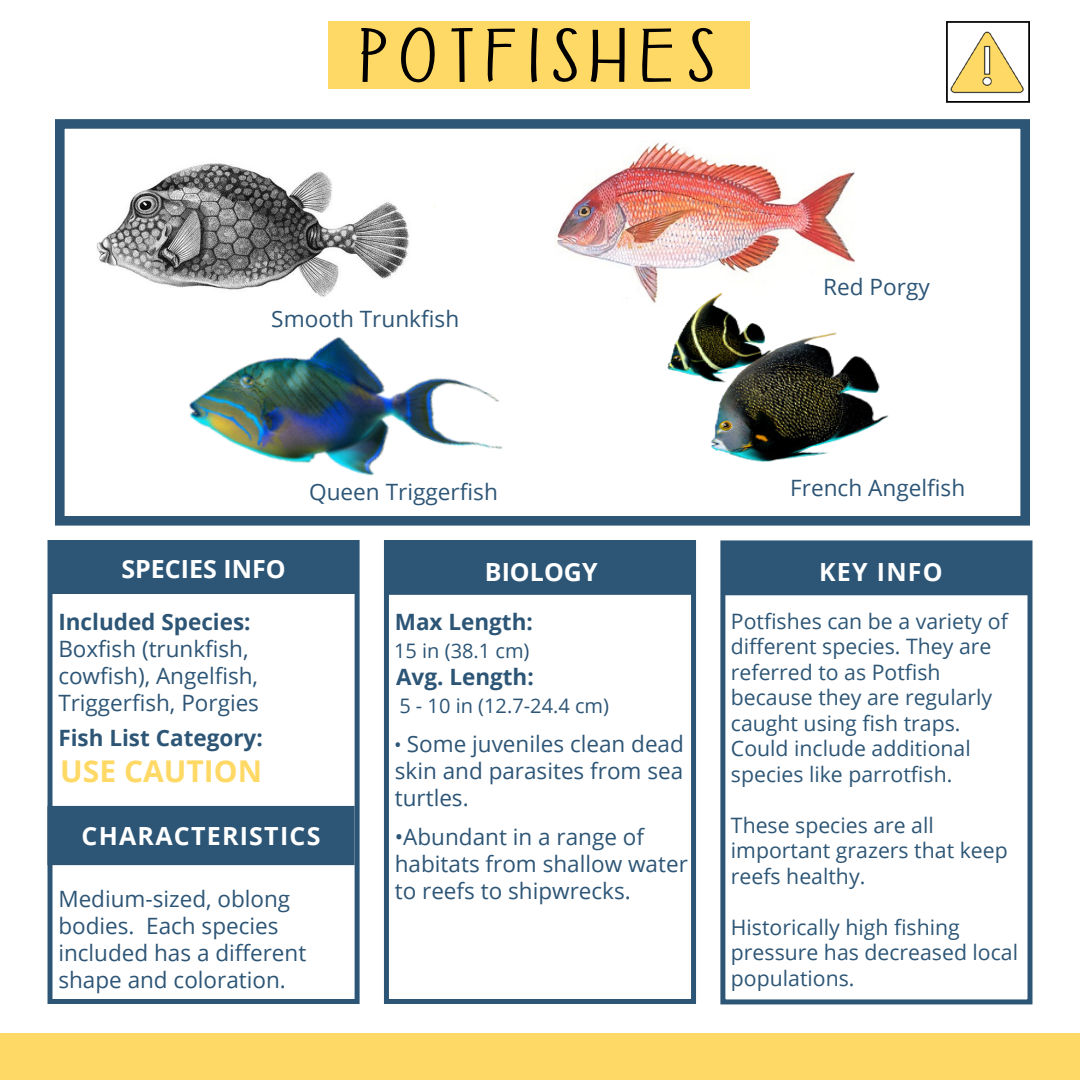
<style>
.page{position:relative;width:1080px;height:1080px;background:#fff}
.page>*{position:absolute;margin:0;border:0;box-sizing:border-box;transform-origin:0 0}
.t1{font:90px "Raport Sans Regular";letter-spacing:.1em;color:#000;scale:1.5 1}
.t2{font:700 30px "Open Sans";color:#ffd966}
.t3{font:700 25px "Open Sans";letter-spacing:.05em;color:#fff}
.t4{font:700 25px "Open Sans";color:#fff}
.t5{font:22.5px/27px "Open Sans";color:#2d5576}
.t6{font:700 22.5px "Open Sans";color:#2d5576}
.t7{font:21.25px/25.5px "Open Sans";color:#2d5676}
.t8{font:20px "Open Sans";color:#2d5576}
.s1{font-size:20px}
</style>
<div class="page">
<img style="left:96px;top:163px;width:340px;height:134px">
<div style="left:720px;top:540px;width:312px;height:464px;border:5px solid #2d5576"></div>
<div style="left:384px;top:540px;width:312px;height:464px;border:5px solid #2d5576"></div>
<div style="left:328px;top:21px;width:421px;height:68px;background:#ffd966"></div>
<div style="left:725px;top:545px;width:305px;height:49px;background:#2d5676"></div>
<div style="left:724px;top:544px;width:307px;height:51px;border:2px solid #2d5676"></div>
<div style="left:389px;top:545px;width:305px;height:49px;background:#2d5676"></div>
<div style="left:388px;top:544px;width:307px;height:51px;border:2px solid #2d5676"></div>
<div style="left:55px;top:119px;width:975px;height:407px;border:10px solid #2d5676"></div>
<div style="left:48px;top:540px;width:312px;height:464px;border:5px solid #2d5676"></div>
<div style="left:51px;top:544px;width:305px;height:50px;background:#2d5676"></div>
<div style="left:49px;top:807px;width:304px;height:57px;background:#2d5676"></div>
<div style="left:48px;top:806px;width:307px;height:59px;border:2px solid #2d5676"></div>
<div style="left:0;top:1033px;width:1080px;height:47px;background:#ffd966"></div>
<img style="left:557px;top:142px;width:298px;height:156px">
<img style="left:189px;top:337px;width:314px;height:139px">
<img style="left:637px;top:291px;width:252px;height:171px">
<div style="left:946px;top:21px;width:84px;height:82px;border:2px solid #040503"></div>
<img style="left:948px;top:25px;width:76px;height:75px">
<p class="t1" style="left:362px;top:-2px;width:237px">POTFISHES</p>
<p class="t5" style="left:271px;top:305px;width:189px">Smooth Trunkfish</p>
<p class="t5" style="left:309px;top:478px;width:190px">Queen Triggerfish</p>
<p class="t5" style="left:823px;top:272px;width:108px">Red Porgy</p>
<p class="t5" style="left:790px;top:474px;width:177px">French Angelfish</p>
<p class="t4" style="left:121px;top:552px;width:166px">SPECIES INFO</p>
<p class="t6" style="left:58px;top:606px;width:194px">Included Species:</p>
<p class="t5" style="left:58px;top:635px;width:192px">Boxfish (trunkfish,</p>
<p class="t5" style="left:58px;top:662px;width:201px">cowfish), Angelfish,</p>
<p class="t5" style="left:58px;top:689px;width:202px">Triggerfish, Porgies</p>
<p class="t6" style="left:58px;top:722px;width:206px">Fish List Category:</p>
<p class="t2" style="left:60px;top:750px;width:203px">USE CAUTION</p>
<p class="t3" style="left:82px;top:818px;width:240px">CHARACTERISTICS</p>
<p class="t5" style="left:58px;top:885px;width:233px">Medium-sized, oblong</p>
<p class="t5" style="left:58px;top:912px;width:222px">bodies. Each species</p>
<p class="t5" style="left:58px;top:939px;width:249px">included has a different shape and coloration.</p>
<p class="t4" style="left:485px;top:554px;width:114px">BIOLOGY</p>
<p class="t3" style="left:819px;top:555px;width:125px">KEY INFO</p>
<p class="t6" style="left:395px;top:606px;width:140px">Max Length:</p>
<p class="t8" style="left:394px;top:637px;width:137px">15 in (38.1 cm)</p>
<p class="t6" style="left:396px;top:661px;width:139px">Avg. Length:</p>
<p class="t8" style="left:399px;top:692px;width:211px">5 - 10 in (12.7-24.4 cm)</p>
<p class="t5" style="left:394px;top:730px;width:291px;text-align:justify"><span class="s1">•</span> Some juveniles clean dead skin and parasites from sea turtles.</p>
<p class="t5" style="left:395px;top:823px;width:295px">•Abundant in a range of habitats from shallow water to reefs to shipwrecks.</p>
<p class="t7" style="left:731px;top:608px;width:278px">Potfishes can be a variety of different species. They are referred to as Potfish</p>
<p class="t7" style="left:731px;top:684px;width:263px">because they are regularly caught using fish traps.</p>
<p class="t7" style="left:731px;top:735px;width:241px">Could include additional species like parrotfish.</p>
<p class="t7" style="left:731px;top:812px;width:278px">These species are all important grazers that keep reefs healthy.</p>
<p class="t7" style="left:731px;top:914px;width:289px">Historically high fishing pressure has decreased local populations.</p>
</div>
